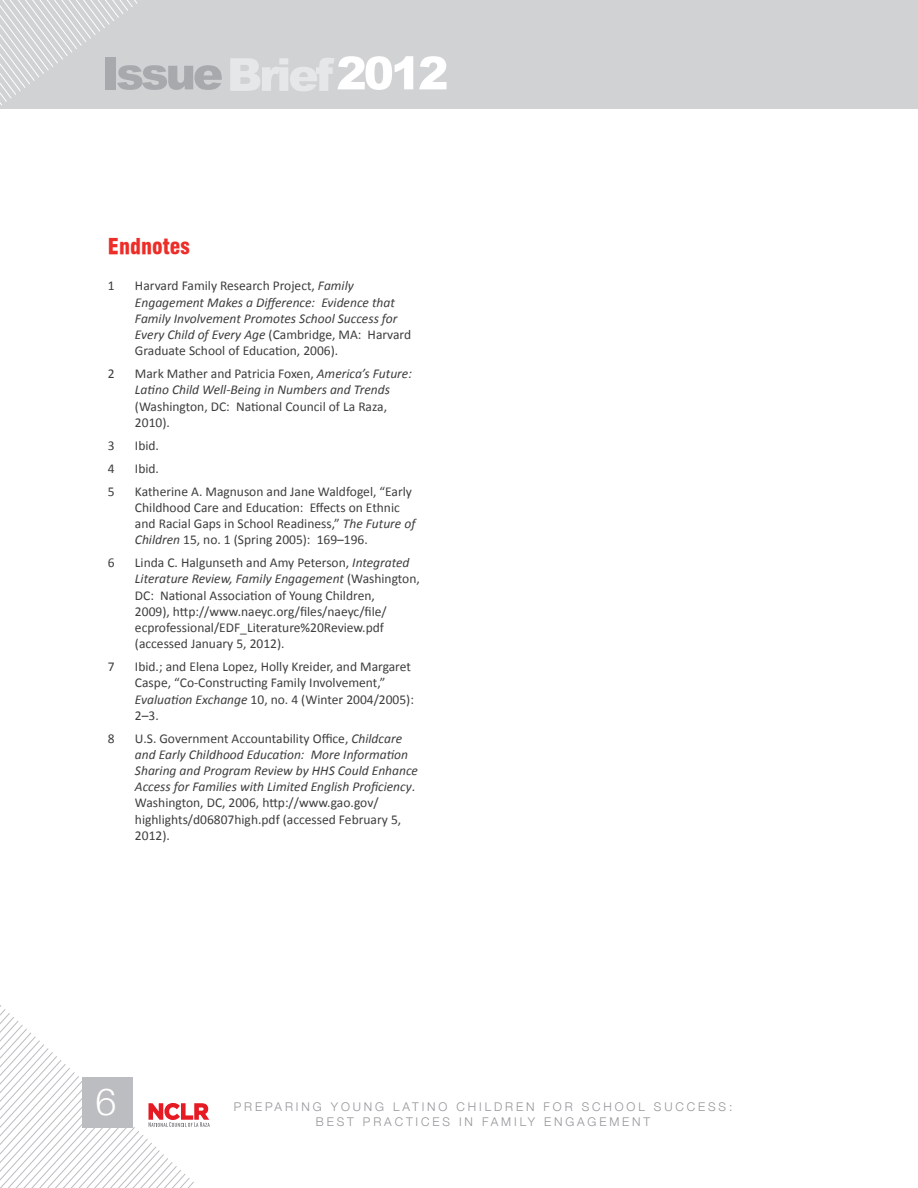
<style>
.page{position:relative;width:918px;height:1188px;background:#fff}
.page>*{position:absolute;margin:0;border:0;box-sizing:border-box;transform-origin:0 0}
.t1{font:300 37.5px "Helvetica Neue";color:#fff}
.subtitulo{font:21px "Halvett Black Cond";color:#ec2d28}
.Endnote_text{font:13.5px/16.2px "Calibri";color:#3e3e3f}
.Endnote_text-2{font:italic 13.5px/16.2px "Calibri";color:#3e3e3f}
.t2{font:300 12px/14.4px "Helvetica Neue";letter-spacing:.24em;color:#939598;text-align:center}
.s1{font-style:normal}
.s2{font-style:italic}
</style>
<div class="page">
<div style="left:1px;top:0;width:917px;height:108px;background:#d1d2d4"></div>
<svg style="left:0;top:0;width:222px;height:106px"></svg>
<svg style="left:230px;top:56px;width:183px;height:35px"></svg>
<svg style="left:419px;top:56px;width:28px;height:33px"></svg>
<svg style="left:0;top:1005px;width:210px;height:183px"></svg>
<p class="subtitulo" style="left:108px;top:234px;width:83px">Endnotes</p>
<p class="Endnote_text" style="left:108px;top:277px;width:8px">1</p>
<p class="Endnote_text-2" style="left:135px;top:277px;width:278px"><span class="s1">Harvard Family Research Project,</span> Family Engagement Makes a Difference: Evidence that Family Involvement Promotes School Success for Every Child of Every Age <span class="s1">(Cambridge, MA: Harvard Graduate School of Education, 2006).</span></p>
<p class="Endnote_text" style="left:108px;top:365px;width:8px">2</p>
<p class="Endnote_text" style="left:135px;top:365px;width:279px">Mark Mather and Patricia Foxen, <span class="s2">America’s Future:<br>Latino Child Well-Being in Numbers and Trends </span>(Washington, DC: National Council of La Raza, 2010).</p>
<p class="Endnote_text" style="left:108px;top:437px;width:8px">3</p>
<p class="Endnote_text" style="left:135px;top:437px;width:26px">Ibid.</p>
<p class="Endnote_text" style="left:108px;top:459px;width:8px">4</p>
<p class="Endnote_text" style="left:135px;top:459px;width:26px">Ibid.</p>
<p class="Endnote_text" style="left:108px;top:482px;width:8px">5</p>
<p class="Endnote_text" style="left:135px;top:482px;width:282px">Katherine A. Magnuson and Jane Waldfogel, “Early Childhood Care and Education: Effects on Ethnic and Racial Gaps in School Readiness,” <span class="s2">The Future of Children</span> 15, no. 1 (Spring 2005): 169–196.</p>
<p class="Endnote_text" style="left:108px;top:554px;width:8px">6</p>
<p class="Endnote_text" style="left:135px;top:554px;width:286px">Linda C. Halgunseth and Amy Peterson, <span class="s2">Integrated Literature Review, Family Engagement</span> (Washington, DC: National Association of Young Children,<br>2009), http://www.naeyc.org/files/naeyc/file/ ecprofessional/EDF_Literature%20Review.pdf (accessed January 5, 2012).</p>
<p class="Endnote_text" style="left:108px;top:658px;width:8px">7</p>
<p class="Endnote_text" style="left:135px;top:658px;width:281px">Ibid.; and Elena Lopez, Holly Kreider, and Margaret Caspe, “Co-Constructing Family Involvement,” <span class="s2">Evaluation Exchange</span> 10, no. 4 (Winter 2004/2005):<br>2–3.</p>
<p class="Endnote_text" style="left:108px;top:729px;width:8px">8</p>
<p class="Endnote_text-2" style="left:135px;top:729px;width:285px"><span class="s1">U.S. Government Accountability Office,</span> Childcare and Early Childhood Education: More Information Sharing and Program Review by HHS Could Enhance Access for Families with Limited English Proficiency<span class="s1">.<br>Washington, DC, 2006, http://www.gao.gov/ highlights/d06807high.pdf (accessed February 5, 2012).</span></p>
<h1 class="t1" style="left:96px;top:1079px;width:22px">6</h1>
<p class="t2" style="left:234px;top:1100px;width:500px">PREPARING YOUNG LATINO CHILDREN FOR SCHOOL SUCCESS:<br>BEST PRACTICES IN FAMILY ENGAGEMENT</p>
</div>
